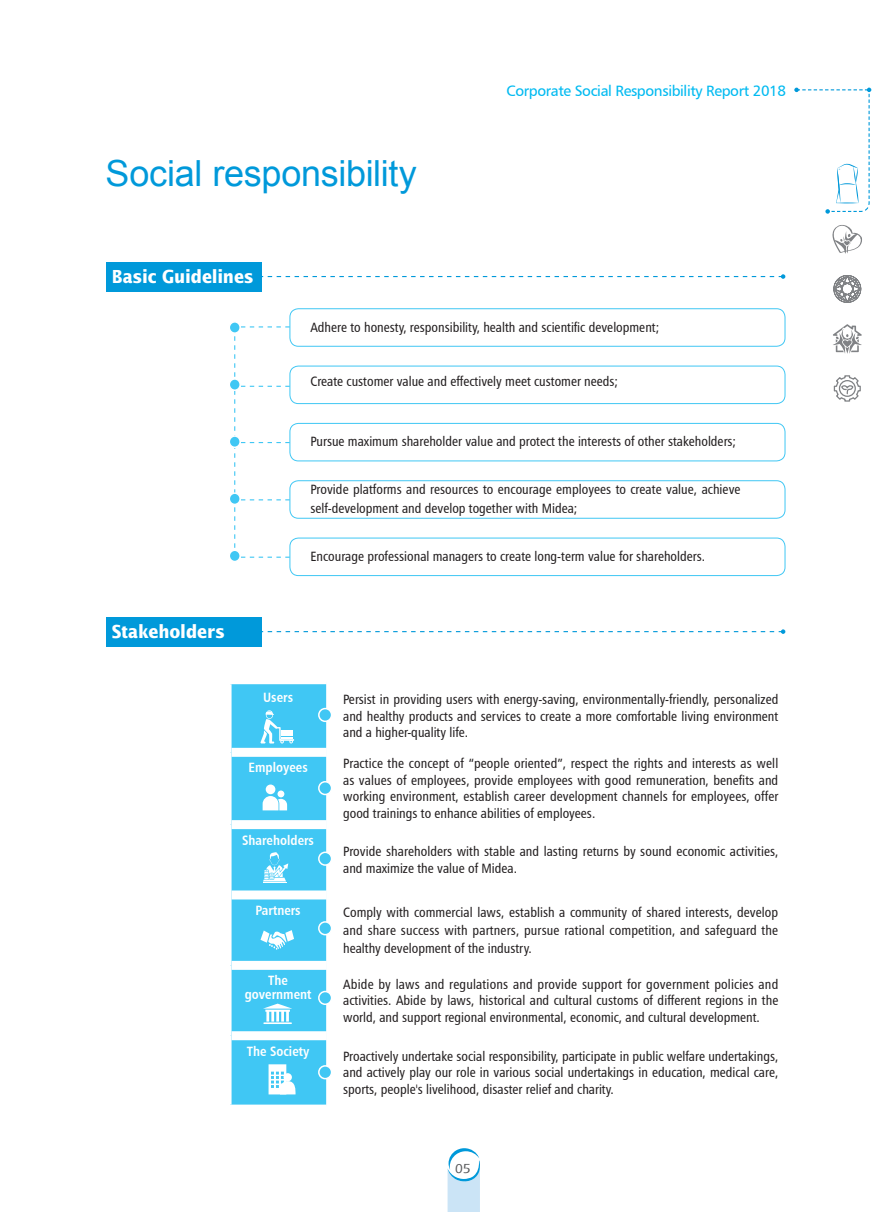
<style>
.page{position:relative;width:893px;height:1212px;background:#fff}
.page>*{position:absolute;margin:0;border:0;box-sizing:border-box;transform-origin:0 0}
.年报大标题{font:36px "Arial";letter-spacing:-.01em;color:#0099da}
.年报正文-1级标题{font:700 18px "Lucida Sans";letter-spacing:-.01em;color:#fff;scale:.9 1}
.年报正文{font:15px "Humanist 777 BT Roman B";letter-spacing:-.025em;color:#00baf1}
.年报正文-2{font:13.5px/16.5px "Humanist 777 BT Roman Condensed B";color:#231f20;text-align:justify}
.年报正文-3{font:13.5px/13.5px "Humanist 777 BT Bold Condensed B";color:#fff;text-align:center}
.年报正文-4{font:500 13.5px "Eras ITC";color:#57585a}
</style>
<div class="page">
<svg style="left:448px;top:1148px;width:32px;height:64px"></svg>
<svg style="left:833px;top:324px;width:29px;height:30px"></svg>
<svg style="left:833px;top:375px;width:28px;height:27px"></svg>
<svg style="left:832px;top:225px;width:30px;height:29px"></svg>
<svg style="left:833px;top:275px;width:29px;height:28px"></svg>
<svg style="left:794px;top:88px;width:77px;height:126px"></svg>
<div style="left:290px;top:538px;width:495px;height:38px;border:1px solid #40c7f4;border-radius:9px"></div>
<div style="left:290px;top:423px;width:495px;height:38px;border:1px solid #40c7f4;border-radius:9px"></div>
<div style="left:290px;top:366px;width:495px;height:38px;border:1px solid #40c7f4;border-radius:9px"></div>
<div style="left:290px;top:308px;width:495px;height:39px;border:1px solid #40c7f4;border-radius:9px"></div>
<svg style="left:241px;top:442px;width:49px;height:1px"></svg>
<svg style="left:241px;top:386px;width:49px;height:1px"></svg>
<svg style="left:241px;top:326px;width:49px;height:1px"></svg>
<svg style="left:241px;top:499px;width:49px;height:1px"></svg>
<svg style="left:241px;top:557px;width:49px;height:1px"></svg>
<svg style="left:234px;top:336px;width:1px;height:212px"></svg>
<svg style="left:230px;top:684px;width:96px;height:421px;background:#62d1f5"></svg>
<div style="left:319px;top:708px;width:13px;height:13px;background:#40c7f4;border-radius:50%"></div>
<div style="left:318px;top:708px;width:14px;height:14px;border:2px solid #fff;border-radius:50%"></div>
<div style="left:319px;top:782px;width:13px;height:12px;background:#40c7f4;border-radius:50%"></div>
<div style="left:318px;top:781px;width:14px;height:14px;border:2px solid #fff;border-radius:50%"></div>
<div style="left:319px;top:852px;width:13px;height:13px;background:#40c7f4;border-radius:50%"></div>
<div style="left:318px;top:851px;width:14px;height:15px;border:2px solid #fff;border-radius:50%"></div>
<div style="left:319px;top:922px;width:13px;height:13px;background:#40c7f4;border-radius:50%"></div>
<div style="left:318px;top:921px;width:14px;height:14px;border:2px solid #fff;border-radius:50%"></div>
<div style="left:319px;top:991px;width:13px;height:13px;background:#40c7f4;border-radius:50%"></div>
<div style="left:318px;top:991px;width:14px;height:14px;border:2px solid #fff;border-radius:50%"></div>
<div style="left:319px;top:1066px;width:13px;height:12px;background:#40c7f4;border-radius:50%"></div>
<div style="left:318px;top:1065px;width:14px;height:14px;border:2px solid #fff;border-radius:50%"></div>
<div style="left:290px;top:480px;width:495px;height:39px;border:1px solid #40c7f4;border-radius:9px"></div>
<div style="left:229px;top:550px;width:11px;height:11px;background:#40c7f4;border-radius:50%"></div>
<div style="left:229px;top:549px;width:12px;height:13px;border:2px solid #fff;border-radius:50%"></div>
<div style="left:229px;top:436px;width:11px;height:11px;background:#40c7f4;border-radius:50%"></div>
<div style="left:229px;top:435px;width:12px;height:13px;border:2px solid #fff;border-radius:50%"></div>
<div style="left:229px;top:379px;width:11px;height:11px;background:#40c7f4;border-radius:50%"></div>
<div style="left:229px;top:378px;width:12px;height:13px;border:2px solid #fff;border-radius:50%"></div>
<div style="left:229px;top:322px;width:11px;height:11px;background:#40c7f4;border-radius:50%"></div>
<div style="left:229px;top:321px;width:12px;height:13px;border:2px solid #fff;border-radius:50%"></div>
<div style="left:229px;top:493px;width:11px;height:11px;background:#40c7f4;border-radius:50%"></div>
<div style="left:229px;top:492px;width:12px;height:13px;border:2px solid #fff;border-radius:50%"></div>
<svg style="left:262px;top:274px;width:523px;height:5px"></svg>
<svg style="left:262px;top:629px;width:523px;height:5px"></svg>
<div style="left:106px;top:262px;width:156px;height:29px;background:#0099da"></div>
<div style="left:106px;top:617px;width:156px;height:29px;background:#0099da"></div>
<p class="年报大标题" style="left:106px;top:149px;width:313px">Social responsibility</p>
<p class="年报正文-1级标题" style="left:112px;top:266px;width:159px">Basic Guidelines</p>
<p class="年报正文" style="left:507px;top:81px;width:281px">Corporate Social Responsibility Report 2018</p>
<p class="年报正文-2" style="left:310px;top:319px;width:350px">Adhere to honesty, responsibility, health and scientific development;</p>
<p class="年报正文-2" style="left:310px;top:373px;width:309px">Create customer value and effectively meet customer needs;</p>
<p class="年报正文-2" style="left:310px;top:433px;width:427px">Pursue maximum shareholder value and protect the interests of other stakeholders;</p>
<p class="年报正文-2" style="left:310px;top:479px;width:432px;line-height:19.5px">Provide platforms and resources to encourage employees to create value, achieve self-development and develop together with Midea;</p>
<p class="年报正文-2" style="left:310px;top:547px;width:396px">Encourage professional managers to create long-term value for shareholders.</p>
<p class="年报正文-1级标题" style="left:112px;top:621px;width:127px">Stakeholders</p>
<p class="年报正文-3" style="left:263px;top:690px;width:31px">Users</p>
<p class="年报正文-2" style="left:343px;top:691px;width:437px">Persist in providing users with energy-saving, environmentally-friendly, personalized and healthy products and services to create a more comfortable living environment and a higher-quality life.</p>
<p class="年报正文-3" style="left:248px;top:760px;width:61px">Employees</p>
<p class="年报正文-2" style="left:343px;top:755px;width:437px">Practice the concept of “people oriented”, respect the rights and interests as well as values of employees, provide employees with good remuneration, benefits and working environment, establish career development channels for employees, offer good trainings to enhance abilities of employees.</p>
<p class="年报正文-3" style="left:242px;top:833px;width:73px">Shareholders</p>
<p class="年报正文-2" style="left:343px;top:843px;width:437px">Provide shareholders with stable and lasting returns by sound economic activities, and maximize the value of Midea.</p>
<p class="年报正文-3" style="left:255px;top:903px;width:47px">Partners</p>
<p class="年报正文-2" style="left:343px;top:903px;width:437px;line-height:18px">Comply with commercial laws, establish a community of shared interests, develop and share success with partners, pursue rational competition, and safeguard the healthy development of the industry.</p>
<p class="年报正文-3" style="left:245px;top:973px;width:68px">The government</p>
<p class="年报正文-2" style="left:343px;top:975px;width:437px">Abide by laws and regulations and provide support for government policies and activities. Abide by laws, historical and cultural customs of different regions in the world, and support regional environmental, economic, and cultural development.</p>
<p class="年报正文-3" style="left:247px;top:1044px;width:64px">The Society</p>
<p class="年报正文-2" style="left:343px;top:1047px;width:437px">Proactively undertake social responsibility, participate in public welfare undertakings, and actively play our role in various social undertakings in education, medical care, sports, people's livelihood, disaster relief and charity.</p>
<p class="年报正文-4" style="left:455px;top:1161px;width:17px">05</p>
</div>
